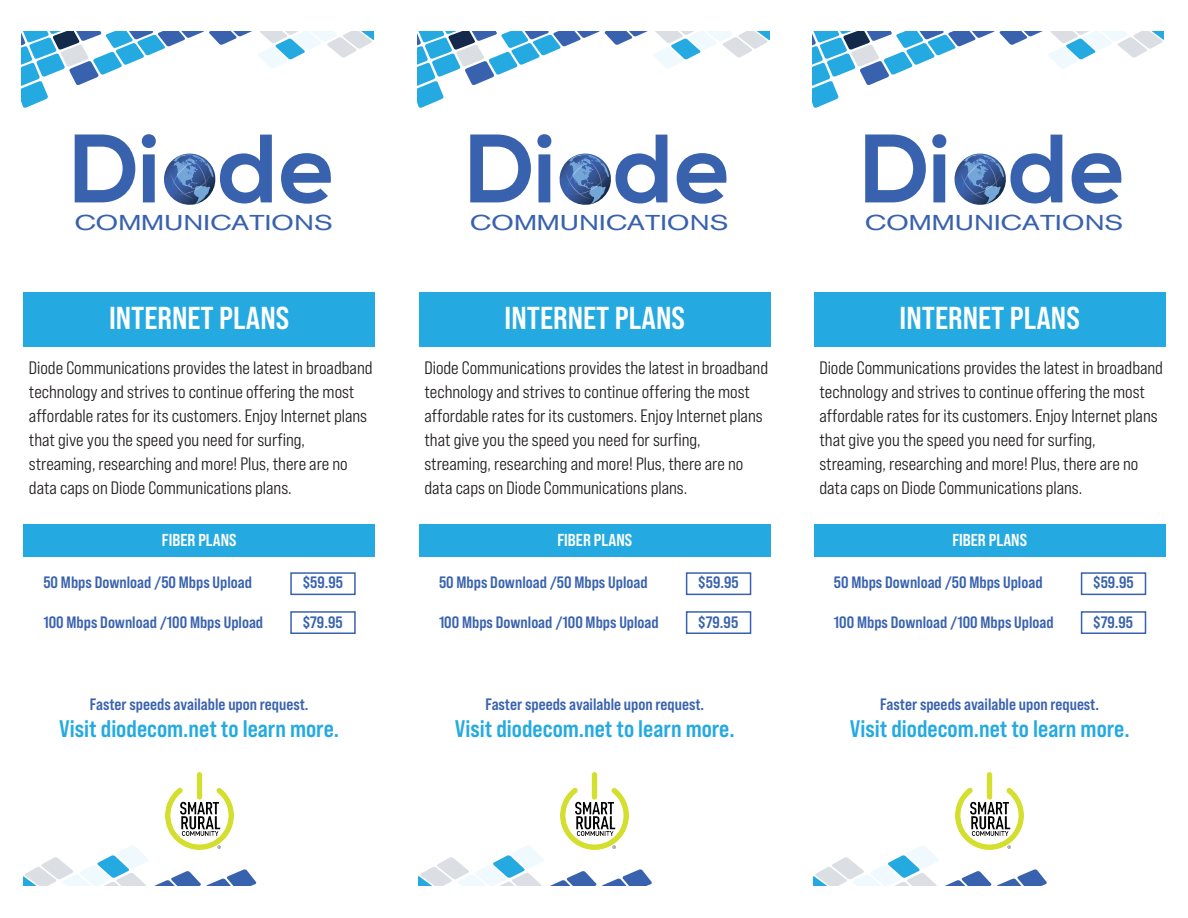
<style>
.page{position:relative;width:1188px;height:918px;background:#fff}
.page>*{position:absolute;margin:0;border:0;box-sizing:border-box;transform-origin:0 0}
.t1{font:31.65px "Bebas Neue Pro Sm E Bd";color:#fff}
.t2{font:24px "Bebas Neue Pro Sm E Bd";color:#24aae1}
.t3{font:21.45px "Akzidenz Grotesk BE";color:#3962ae;scale:1.32 1}
.t4{font:18px/24px "Bebas Neue Pro Sm E Md";color:#231f20}
.t5{font:17.25px "Bebas Neue Pro Sm E Bd";color:#fff}
.t6{font:16.5px "Bebas Neue Pro Sm E Bd";color:#3962ae}
</style>
<div class="page">
<div style="left:23px;top:524px;width:352px;height:32px;background:#24aae1"></div>
<div style="left:290px;top:572px;width:66px;height:23px;border:2px solid #3962ae"></div>
<div style="left:290px;top:611px;width:66px;height:23px;border:2px solid #3962ae"></div>
<svg style="left:22px;top:31px;width:351px;height:77px"></svg>
<svg style="left:23px;top:845px;width:233px;height:41px"></svg>
<div style="left:23px;top:292px;width:352px;height:55px;background:#24aae1"></div>
<img style="left:165px;top:772px;width:68px;height:77px">
<svg style="left:75px;top:135px;width:61px;height:67px"></svg>
<svg style="left:281px;top:153px;width:50px;height:51px"></svg>
<svg style="left:142px;top:134px;width:130px;height:71px"></svg>
<div style="left:419px;top:524px;width:352px;height:32px;background:#24aae1"></div>
<div style="left:686px;top:572px;width:65px;height:23px;border:2px solid #3962ae"></div>
<div style="left:686px;top:611px;width:65px;height:23px;border:2px solid #3962ae"></div>
<svg style="left:417px;top:31px;width:352px;height:77px"></svg>
<svg style="left:602px;top:869px;width:50px;height:17px"></svg>
<svg style="left:419px;top:845px;width:177px;height:41px"></svg>
<div style="left:419px;top:292px;width:352px;height:55px;background:#24aae1"></div>
<img style="left:561px;top:772px;width:68px;height:77px">
<svg style="left:470px;top:135px;width:61px;height:67px"></svg>
<svg style="left:537px;top:134px;width:14px;height:68px"></svg>
<svg style="left:677px;top:153px;width:50px;height:51px"></svg>
<svg style="left:559px;top:135px;width:108px;height:70px"></svg>
<div style="left:814px;top:524px;width:352px;height:32px;background:#24aae1"></div>
<div style="left:1081px;top:572px;width:65px;height:23px;border:2px solid #3962ae"></div>
<div style="left:1081px;top:611px;width:65px;height:23px;border:2px solid #3962ae"></div>
<svg style="left:812px;top:31px;width:352px;height:77px"></svg>
<svg style="left:997px;top:869px;width:50px;height:17px"></svg>
<svg style="left:814px;top:845px;width:177px;height:41px"></svg>
<div style="left:814px;top:292px;width:352px;height:55px;background:#24aae1"></div>
<img style="left:956px;top:772px;width:68px;height:77px">
<svg style="left:865px;top:135px;width:61px;height:67px"></svg>
<svg style="left:932px;top:134px;width:14px;height:68px"></svg>
<svg style="left:1072px;top:153px;width:50px;height:51px"></svg>
<svg style="left:954px;top:135px;width:108px;height:70px"></svg>
<p class="t3" style="left:74px;top:209px;width:197px">COMMUNICATIONS</p>
<p class="t3" style="left:470px;top:209px;width:197px">COMMUNICATIONS</p>
<p class="t3" style="left:865px;top:209px;width:197px">COMMUNICATIONS</p>
<h1 class="t1" style="left:109px;top:299px;width:182px">INTERNET PLANS</h1>
<h1 class="t1" style="left:505px;top:299px;width:182px">INTERNET PLANS</h1>
<h1 class="t1" style="left:900px;top:299px;width:182px">INTERNET PLANS</h1>
<p class="t4" style="left:29px;top:356px;width:345px">Diode Communications provides the latest in broadband technology and strives to continue offering the most affordable rates for its customers. Enjoy Internet plans that give you the speed you need for surfing, streaming, researching and more! Plus, there are no data caps on Diode Communications plans.</p>
<p class="t4" style="left:425px;top:356px;width:345px">Diode Communications provides the latest in broadband technology and strives to continue offering the most affordable rates for its customers. Enjoy Internet plans that give you the speed you need for surfing, streaming, researching and more! Plus, there are no data caps on Diode Communications plans.</p>
<p class="t4" style="left:819px;top:356px;width:345px">Diode Communications provides the latest in broadband technology and strives to continue offering the most affordable rates for its customers. Enjoy Internet plans that give you the speed you need for surfing, streaming, researching and more! Plus, there are no data caps on Diode Communications plans.</p>
<p class="t5" style="left:162px;top:529px;width:76px">FIBER PLANS</p>
<p class="t5" style="left:557px;top:529px;width:76px">FIBER PLANS</p>
<p class="t5" style="left:952px;top:529px;width:76px">FIBER PLANS</p>
<p class="t6" style="left:43px;top:573px;width:210px">50 Mbps Download /50 Mbps Upload</p>
<p class="t6" style="left:303px;top:573px;width:42px">$59.95</p>
<p class="t6" style="left:43px;top:612px;width:221px">100 Mbps Download /100 Mbps Upload</p>
<p class="t6" style="left:303px;top:612px;width:41px">$79.95</p>
<p class="t6" style="left:439px;top:573px;width:210px">50 Mbps Download /50 Mbps Upload</p>
<p class="t6" style="left:698px;top:573px;width:42px">$59.95</p>
<p class="t6" style="left:439px;top:612px;width:221px">100 Mbps Download /100 Mbps Upload</p>
<p class="t6" style="left:698px;top:612px;width:41px">$79.95</p>
<p class="t6" style="left:834px;top:573px;width:210px">50 Mbps Download /50 Mbps Upload</p>
<p class="t6" style="left:1093px;top:573px;width:42px">$59.95</p>
<p class="t6" style="left:834px;top:612px;width:221px">100 Mbps Download /100 Mbps Upload</p>
<p class="t6" style="left:1093px;top:612px;width:41px">$79.95</p>
<p class="t6" style="left:90px;top:694px;width:220px">Faster speeds available upon request.</p>
<h2 class="t2" style="left:59px;top:715px;width:281px">Visit diodecom.net to learn more.</h2>
<p class="t6" style="left:485px;top:694px;width:220px">Faster speeds available upon request.</p>
<h2 class="t2" style="left:455px;top:715px;width:281px">Visit diodecom.net to learn more.</h2>
<p class="t6" style="left:880px;top:694px;width:220px">Faster speeds available upon request.</p>
<h2 class="t2" style="left:850px;top:715px;width:281px">Visit diodecom.net to learn more.</h2>
</div>
